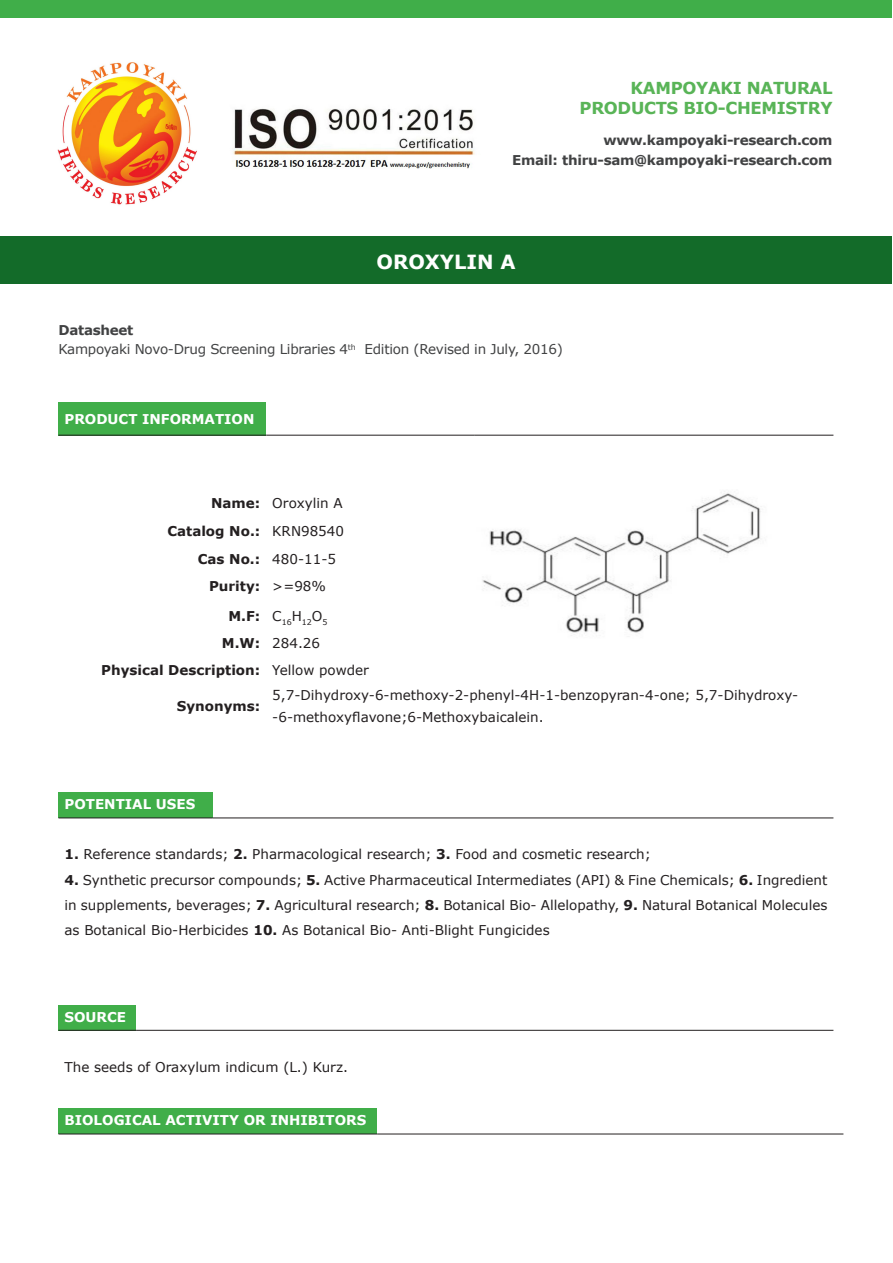
<style>
.page{position:relative;width:893px;height:1263px;background:#fff}
.page>*{position:absolute;margin:0;border:0;box-sizing:border-box;transform-origin:0 0}
.t1{font:700 19.5px "Verdana";color:#fff}
.t2{font:700 16.5px "Verdana";letter-spacing:-.02em;color:#59b457}
.t3{font:13.5px/25.2px "Verdana";color:#231f20}
.t4{font:700 13.5px "Verdana";letter-spacing:-.02em;color:#414243}
.t5{font:700 13.5px "Verdana";color:#fff}
.t6{font:700 13.5px "Verdana";color:#231f20}
.t7{font:13.5px "Verdana";letter-spacing:-.02em;color:#414243}
.t8{font:7.8px "Verdana";color:#231f20}
.s1{font-weight:700}
</style>
<div class="page">
<img style="left:232px;top:108px;width:243px;height:61px">
<img style="left:57px;top:62px;width:140px;height:143px">
<div style="left:0;top:0;width:892px;height:17px;background:#40ae49"></div>
<div style="left:0;top:236px;width:891px;height:47px;background:#136b29"></div>
<div style="left:58px;top:402px;width:208px;height:33px;background:#40ae49"></div>
<hr style="left:58px;top:435px;width:208px;height:1px;background:#231f20">
<hr style="left:266px;top:435px;width:209px;height:1px;background:#231f20">
<hr style="left:475px;top:435px;width:358px;height:1px;background:#231f20">
<img style="left:482px;top:491px;width:279px;height:145px">
<div style="left:58px;top:793px;width:155px;height:25px;background:#40ae49"></div>
<hr style="left:58px;top:818px;width:155px;height:1px;background:#231f20">
<hr style="left:213px;top:818px;width:620px;height:1px;background:#231f20">
<div style="left:58px;top:1005px;width:78px;height:25px;background:#40ae49"></div>
<hr style="left:58px;top:1030px;width:78px;height:1px;background:#231f20">
<hr style="left:136px;top:1030px;width:697px;height:1px;background:#231f20">
<div style="left:58px;top:1109px;width:319px;height:25px;background:#40ae49"></div>
<hr style="left:58px;top:1134px;width:319px;height:1px;background:#231f20">
<hr style="left:377px;top:1134px;width:466px;height:1px;background:#231f20">
<p class="t2" style="left:631px;top:78px;width:203px">KAMPOYAKI NATURAL</p>
<p class="t2" style="left:580px;top:97px;width:254px">PRODUCTS BIO-CHEMISTRY</p>
<p class="t4" style="left:603px;top:132px;width:231px">www.kampoyaki-research.com</p>
<p class="t4" style="left:512px;top:151px;width:322px">Email: thiru-sam@kampoyaki-research.com</p>
<p class="t1" style="left:377px;top:249px;width:141px">OROXYLIN A</p>
<p class="t4" style="left:58px;top:321px;width:76px">Datasheet</p>
<p class="t7" style="left:58px;top:341px;width:506px">Kampoyaki Novo-Drug Screening Libraries 4<sup>th</sup> Edition (Revised in July, 2016)</p>
<p class="t5" style="left:64px;top:410px;width:192px">PRODUCT INFORMATION</p>
<p class="t6" style="left:211px;top:495px;width:51px">Name:</p>
<p class="t3" style="left:272px;top:491px;width:72px">Oroxylin A</p>
<p class="t6" style="left:167px;top:522px;width:94px">Catalog No.:</p>
<p class="t3" style="left:272px;top:518px;width:73px">KRN98540</p>
<p class="t6" style="left:198px;top:550px;width:64px">Cas No.:</p>
<p class="t3" style="left:272px;top:546px;width:65px">480-11-5</p>
<p class="t6" style="left:209px;top:578px;width:53px">Purity:</p>
<p class="t3" style="left:272px;top:574px;width:55px">&gt;=98%</p>
<p class="t6" style="left:228px;top:607px;width:33px">M.F:</p>
<p class="t8" style="left:272px;top:617px;width:57px"><sup>C</sup>16<sup>H</sup>12<sup>O</sup>5</p>
<p class="t6" style="left:222px;top:635px;width:40px">M.W:</p>
<p class="t3" style="left:272px;top:631px;width:49px">284.26</p>
<p class="t6" style="left:101px;top:661px;width:161px">Physical Description:</p>
<p class="t3" style="left:272px;top:657px;width:98px">Yellow powder</p>
<p class="t6" style="left:177px;top:697px;width:85px">Synonyms:</p>
<p class="t3" style="left:272px;top:684px;width:527px;line-height:22.2px">5,7-Dihydroxy-6-methoxy-2-phenyl-4H-1-benzopyran-4-one; 5,7-Dihydroxy--6-methoxyflavone;6-Methoxybaicalein.</p>
<p class="t5" style="left:64px;top:795px;width:132px">POTENTIAL USES</p>
<p class="t3" style="left:64px;top:842px;width:588px"><span class="s1">1.</span> Reference standards; <span class="s1">2.</span> Pharmacological research; <span class="s1">3.</span> Food and cosmetic research;</p>
<p class="t3" style="left:64px;top:867px;width:764px;text-align:justify"><span class="s1">4.</span> Synthetic precursor compounds; <span class="s1">5.</span> Active Pharmaceutical Intermediates (API) &amp; Fine Chemicals; <span class="s1">6.</span> Ingredient in supplements, beverages; <span class="s1">7.</span> Agricultural research; <span class="s1">8.</span> Botanical Bio- Allelopathy, <span class="s1">9.</span> Natural Botanical Molecules as Botanical Bio-Herbicides <span class="s1">10.</span> As Botanical Bio- Anti-Blight Fungicides</p>
<p class="t5" style="left:64px;top:1008px;width:63px">SOURCE</p>
<p class="t3" style="left:64px;top:1054px;width:285px">The seeds of Oraxylum indicum (L.) Kurz.</p>
<p class="t5" style="left:64px;top:1111px;width:303px">BIOLOGICAL ACTIVITY OR INHIBITORS</p>
</div>
